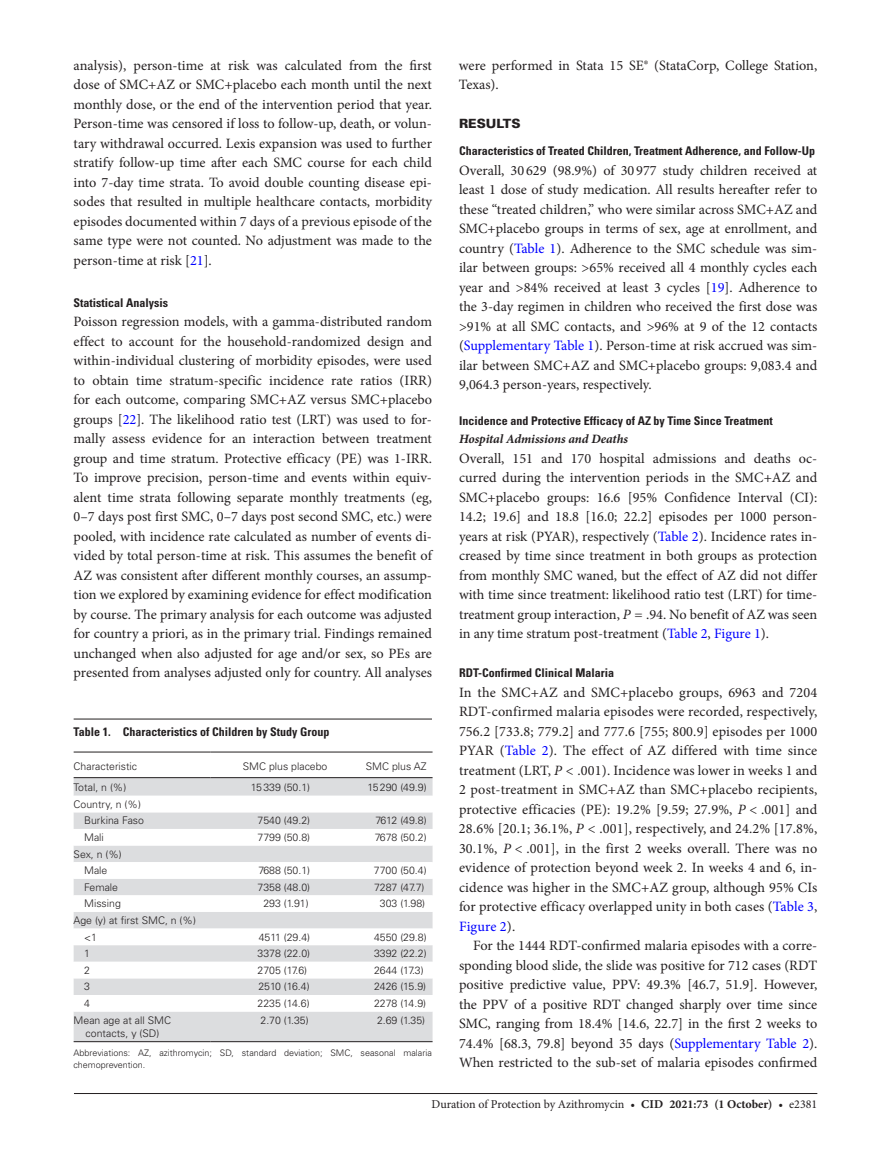
<style>
.page{position:relative;width:891px;height:1174px;background:#fff}
.page>*{position:absolute;margin:0;border:0;box-sizing:border-box;transform-origin:0 0}
.t1{font:14.25px/19.5px "Minion Pro";color:#231f20;text-align:justify}
.t2{font:italic 700 12.75px "Minion Pro";letter-spacing:-.005em;color:#231f20}
.t3{font:900 12.75px "Univers LT Std";color:#231f20}
.t4{font:700 condensed 12px "Univers LT Std";color:#231f20}
.t5{font:12px "Minion Pro";color:#231f20}
.t6{font:300 10.5px/16.6px "Univers LT Std";color:#231f20;text-align:center}
.t7{font:300 9px/12px "Univers LT Std";color:#231f20}
.s1{color:#00f}
.s2{font-style:italic}
.s3{font-weight:700}
</style>
<div class="page">
<hr style="left:74px;top:1093px;width:743px;height:1px;background:#231f20">
<hr style="left:74px;top:719px;width:358px;height:1px;background:#231f20">
<div style="left:74px;top:778px;width:359px;height:263px;background:#dcdddf"></div>
<svg style="left:74px;top:796px;width:359px;height:216px"></svg>
<hr style="left:74px;top:752px;width:136px;height:1px;background:#231f20">
<hr style="left:210px;top:752px;width:150px;height:1px;background:#231f20">
<hr style="left:360px;top:752px;width:73px;height:1px;background:#231f20">
<hr style="left:74px;top:777px;width:136px;height:1px;background:#231f20">
<hr style="left:210px;top:777px;width:150px;height:1px;background:#231f20">
<hr style="left:360px;top:777px;width:73px;height:1px;background:#231f20">
<hr style="left:74px;top:1041px;width:136px;height:1px;background:#231f20">
<hr style="left:210px;top:1041px;width:150px;height:1px;background:#231f20">
<hr style="left:360px;top:1041px;width:73px;height:1px;background:#231f20">
<p class="t1" style="left:74px;top:55px;width:360px">analysis), person-time at risk was calculated from the first dose of SMC+AZ or SMC+placebo each month until the next monthly dose, or the end of the intervention period that year.<br>Person-time was censored if loss to follow-up, death, or volun&shy;tary withdrawal occurred. Lexis expansion was used to further stratify follow-up time after each SMC course for each child into 7-day time strata. To avoid double counting disease epi&shy;sodes that resulted in multiple healthcare contacts, morbidity episodes documented within 7 days of a previous episode of the same type were not counted. No adjustment was made to the person-time at risk [<span class="s1">21</span>].</p>
<p class="t4" style="left:74px;top:295px;width:96px">Statistical Analysis</p>
<p class="t1" style="left:74px;top:312px;width:360px">Poisson regression models, with a gamma-distributed random effect to account for the household-randomized design and within-individual clustering of morbidity episodes, were used to obtain time stratum-specific incidence rate ratios (IRR) for each outcome, comparing SMC+AZ versus SMC+placebo groups [<span class="s1">22</span>]. The likelihood ratio test (LRT) was used to for&shy;mally assess evidence for an interaction between treatment group and time stratum. Protective efficacy (PE) was 1-IRR.<br>To improve precision, person-time and events within equiv&shy;alent time strata following separate monthly treatments (eg, 0–7 days post first SMC, 0–7 days post second SMC, etc.) were pooled, with incidence rate calculated as number of events di&shy;vided by total person-time at risk. This assumes the benefit of AZ was consistent after different monthly courses, an assump&shy;tion we explored by examining evidence for effect modification by course. The primary analysis for each outcome was adjusted for country a priori, as in the primary trial. Findings remained unchanged when also adjusted for age and/or sex, so PEs are presented from analyses adjusted only for country. All analyses</p>
<p class="t4" style="left:74px;top:724px;width:257px">Table 1. Characteristics of Children by Study Group</p>
<p class="t6" style="left:74px;top:758px;width:65px">Characteristic</p>
<p class="t6" style="left:243px;top:758px;width:86px">SMC plus placebo</p>
<p class="t6" style="left:366px;top:758px;width:63px">SMC plus AZ</p>
<p class="t6" style="left:74px;top:779px;width:54px">Total, n (%)</p>
<p class="t6" style="left:251px;top:779px;width:61px">15339 (50.1)</p>
<p class="t6" style="left:368px;top:779px;width:61px">15290 (49.9)</p>
<p class="t6" style="left:74px;top:796px;width:72px;text-align:right">Country, n (%)<br>Burkina Faso</p>
<p class="t6" style="left:258px;top:812px;width:54px">7540 (49.2)</p>
<p class="t6" style="left:375px;top:812px;width:53px">7612 (49.8)</p>
<p class="t6" style="left:84px;top:829px;width:21px">Mali</p>
<p class="t6" style="left:258px;top:829px;width:54px">7799 (50.8)</p>
<p class="t6" style="left:375px;top:829px;width:53px">7678 (50.2)</p>
<p class="t6" style="left:74px;top:846px;width:50px">Sex, n (%)<br>Male</p>
<p class="t6" style="left:258px;top:862px;width:53px">7688 (50.1)</p>
<p class="t6" style="left:374px;top:862px;width:54px">7700 (50.4)</p>
<p class="t6" style="left:84px;top:879px;width:36px">Female</p>
<p class="t6" style="left:258px;top:879px;width:54px">7358 (48.0)</p>
<p class="t6" style="left:374px;top:879px;width:52px">7287 (47.7)</p>
<p class="t6" style="left:84px;top:895px;width:38px">Missing</p>
<p class="t6" style="left:263px;top:895px;width:47px">293 (1.91)</p>
<p class="t6" style="left:380px;top:895px;width:47px">303 (1.98)</p>
<p class="t6" style="left:84px;top:912px;width:113px;text-align:left;text-indent:-10px">Age (y) at first SMC, n (%) &lt;1</p>
<p class="t6" style="left:259px;top:929px;width:53px">4511 (29.4)</p>
<p class="t6" style="left:374px;top:929px;width:54px">4550 (29.8)</p>
<p class="t6" style="left:84px;top:945px;width:7px">1</p>
<p class="t6" style="left:258px;top:945px;width:54px">3378 (22.0)</p>
<p class="t6" style="left:374px;top:945px;width:54px">3392 (22.2)</p>
<p class="t6" style="left:84px;top:962px;width:7px">2</p>
<p class="t6" style="left:258px;top:962px;width:51px">2705 (17.6)</p>
<p class="t6" style="left:374px;top:962px;width:51px">2644 (17.3)</p>
<p class="t6" style="left:84px;top:978px;width:7px">3</p>
<p class="t6" style="left:258px;top:978px;width:53px">2510 (16.4)</p>
<p class="t6" style="left:374px;top:978px;width:54px">2426 (15.9)</p>
<p class="t6" style="left:84px;top:995px;width:7px">4</p>
<p class="t6" style="left:258px;top:995px;width:54px">2235 (14.6)</p>
<p class="t6" style="left:374px;top:995px;width:54px">2278 (14.9)</p>
<p class="t6" style="left:74px;top:1013px;width:99px;line-height:13.5px">Mean age at all SMC contacts, y (SD)</p>
<p class="t6" style="left:261px;top:1012px;width:50px">2.70 (1.35)</p>
<p class="t6" style="left:377px;top:1012px;width:50px">2.69 (1.35)</p>
<p class="t7" style="left:74px;top:1046px;width:360px">Abbreviations: AZ, azithromycin; SD, standard deviation; SMC, seasonal malaria chemoprevention.</p>
<p class="t1" style="left:459px;top:55px;width:360px">were performed in Stata 15 SE® (StataCorp, College Station,<br>Texas).</p>
<p class="t3" style="left:459px;top:116px;width:63px">RESULTS</p>
<p class="t4" style="left:459px;top:144px;width:358px">Characteristics of Treated Children, Treatment Adherence, and Follow-Up</p>
<p class="t1" style="left:459px;top:160px;width:360px">Overall, 30 629 (98.9%) of 30 977 study children received at least 1 dose of study medication. All results hereafter refer to these “treated children,” who were similar across SMC+AZ and SMC+placebo groups in terms of sex, age at enrollment, and country (<span class="s1">Table 1</span>). Adherence to the SMC schedule was sim&shy;ilar between groups: &gt;65% received all 4 monthly cycles each year and &gt;84% received at least 3 cycles [<span class="s1">19</span>]. Adherence to the 3-day regimen in children who received the first dose was &gt;91% at all SMC contacts, and &gt;96% at 9 of the 12 contacts (<span class="s1">Supplementary Table 1</span>). Person-time at risk accrued was sim&shy;ilar between SMC+AZ and SMC+placebo groups: 9,083.4 and 9,064.3 person-years, respectively.</p>
<p class="t4" style="left:459px;top:414px;width:315px">Incidence and Protective Efficacy of AZ by Time Since Treatment</p>
<p class="t2" style="left:459px;top:430px;width:171px">Hospital Admissions and Deaths</p>
<p class="t1" style="left:459px;top:448px;width:360px">Overall, 151 and 170 hospital admissions and deaths oc&shy;curred during the intervention periods in the SMC+AZ and SMC+placebo groups: 16.6 [95% Confidence Interval (CI):<br>14.2; 19.6] and 18.8 [16.0; 22.2] episodes per 1000 person&shy;years at risk (PYAR), respectively (<span class="s1">Table 2</span>). Incidence rates in&shy;creased by time since treatment in both groups as protection from monthly SMC waned, but the effect of AZ did not differ with time since treatment: likelihood ratio test (LRT) for time&shy;treatment group interaction, <span class="s2">P</span> = .94. No benefit of AZ was seen in any time stratum post-treatment (<span class="s1">Table 2</span>, <span class="s1">Figure 1</span>).</p>
<p class="t4" style="left:459px;top:666px;width:157px">RDT-Confirmed Clinical Malaria</p>
<p class="t1" style="left:459px;top:682px;width:360px">In the SMC+AZ and SMC+placebo groups, 6963 and 7204<br>RDT-confirmed malaria episodes were recorded, respectively, 756.2 [733.8; 779.2] and 777.6 [755; 800.9] episodes per 1000<br>PYAR (<span class="s1">Table 2</span>). The effect of AZ differed with time since treatment (LRT, <span class="s2">P</span> &lt; .001). Incidence was lower in weeks 1 and 2 post-treatment in SMC+AZ than SMC+placebo recipients, protective efficacies (PE): 19.2% [9.59; 27.9%, <span class="s2">P</span> &lt; .001] and 28.6% [20.1; 36.1%, <span class="s2">P</span> &lt; .001], respectively, and 24.2% [17.8%, 30.1%, <span class="s2">P</span> &lt; .001], in the first 2 weeks overall. There was no evidence of protection beyond week 2. In weeks 4 and 6, in&shy;cidence was higher in the SMC+AZ group, although 95% CIs for protective efficacy overlapped unity in both cases (<span class="s1">Table 3</span>, <span class="s1">Figure 2</span>).</p>
<p class="t1" style="left:459px;top:936px;width:360px;text-indent:14px">For the 1444 RDT-confirmed malaria episodes with a corre&shy;sponding blood slide, the slide was positive for 712 cases (RDT positive predictive value, PPV: 49.3% [46.7, 51.9]. However, the PPV of a positive RDT changed sharply over time since SMC, ranging from 18.4% [14.6, 22.7] in the first 2 weeks to 74.4% [68.3, 79.8] beyond 35 days (<span class="s1">Supplementary Table 2</span>).<br>When restricted to the sub-set of malaria episodes confirmed</p>
<p class="t5" style="left:432px;top:1096px;width:387px">Duration of Protection by Azithromycin • <span class="s3">cid 2021:73 (1 October)</span> • e2381</p>
</div>
